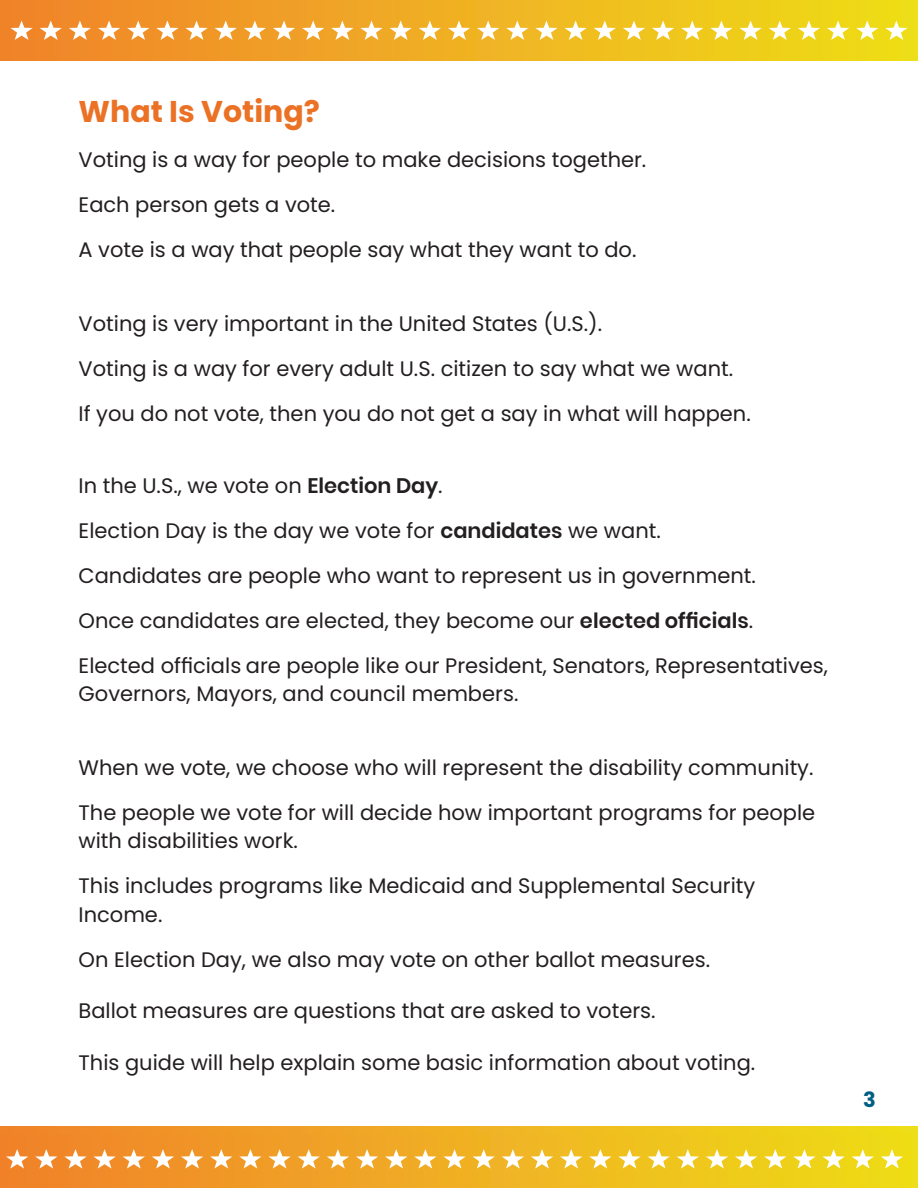
<style>
.page{position:relative;width:918px;height:1188px;background:#fff}
.page>*{position:absolute;margin:0;border:0;box-sizing:border-box;transform-origin:0 0}
.Title_-ORANGE{font:700 30px "Poppins";color:#eb7125}
.t1{font:21px/28.5px "Poppins";color:#231f20}
.Paragraph_Style_1{font:700 21px "Poppins";color:#015e84}
.s1{font-weight:600}
</style>
<div class="page">
<div style="left:0;top:0;width:918px;height:60px;background:linear-gradient(to right,#f1822c,#eedf17)"></div>
<svg style="left:10px;top:21px;width:23px;height:19px"></svg>
<svg style="left:40px;top:21px;width:22px;height:19px"></svg>
<svg style="left:69px;top:21px;width:22px;height:19px"></svg>
<svg style="left:98px;top:21px;width:22px;height:19px"></svg>
<svg style="left:127px;top:21px;width:22px;height:19px"></svg>
<svg style="left:156px;top:21px;width:23px;height:19px"></svg>
<svg style="left:185px;top:21px;width:23px;height:19px"></svg>
<svg style="left:215px;top:21px;width:22px;height:19px"></svg>
<svg style="left:244px;top:21px;width:22px;height:19px"></svg>
<svg style="left:273px;top:21px;width:22px;height:19px"></svg>
<svg style="left:302px;top:21px;width:22px;height:19px"></svg>
<svg style="left:331px;top:21px;width:23px;height:19px"></svg>
<svg style="left:360px;top:21px;width:23px;height:19px"></svg>
<svg style="left:390px;top:21px;width:22px;height:19px"></svg>
<svg style="left:419px;top:21px;width:22px;height:19px"></svg>
<svg style="left:448px;top:21px;width:22px;height:19px"></svg>
<svg style="left:477px;top:21px;width:22px;height:19px"></svg>
<svg style="left:506px;top:21px;width:22px;height:19px"></svg>
<svg style="left:535px;top:21px;width:23px;height:19px"></svg>
<svg style="left:564px;top:21px;width:23px;height:19px"></svg>
<svg style="left:594px;top:21px;width:22px;height:19px"></svg>
<svg style="left:623px;top:21px;width:22px;height:19px"></svg>
<svg style="left:739px;top:21px;width:23px;height:19px"></svg>
<svg style="left:652px;top:21px;width:22px;height:19px"></svg>
<svg style="left:681px;top:21px;width:22px;height:19px"></svg>
<svg style="left:710px;top:21px;width:23px;height:19px"></svg>
<svg style="left:769px;top:21px;width:22px;height:19px"></svg>
<svg style="left:798px;top:21px;width:22px;height:19px"></svg>
<svg style="left:827px;top:21px;width:22px;height:19px"></svg>
<svg style="left:856px;top:21px;width:22px;height:19px"></svg>
<svg style="left:885px;top:21px;width:23px;height:19px"></svg>
<div style="left:0;top:1127px;width:918px;height:60px;background:linear-gradient(to right,#f1822c,#eedf17)"></div>
<div style="left:0;top:1134px;width:918px;height:54px;background:linear-gradient(to right,#f1812c,#efde18)"></div>
<svg style="left:6px;top:1147px;width:902px;height:22px"></svg>
<p class="Title_-ORANGE" style="left:79px;top:94px;width:243px">What Is Voting?</p>
<p class="t1" style="left:79px;top:146px;width:569px">Voting is a way for people to make decisions together.</p>
<p class="t1" style="left:79px;top:191px;width:258px">Each person gets a vote.</p>
<p class="t1" style="left:79px;top:236px;width:559px">A vote is a way that people say what they want to do.</p>
<p class="t1" style="left:79px;top:309px;width:525px">Voting is very important in the United States (U.S.).</p>
<p class="t1" style="left:79px;top:354px;width:656px">Voting is a way for every adult U.S. citizen to say what we want.</p>
<p class="t1" style="left:79px;top:399px;width:674px">If you do not vote, then you do not get a say in what will happen.</p>
<p class="t1" style="left:79px;top:471px;width:366px">In the U.S., we vote on <span class="s1">Election Day</span>.</p>
<p class="t1" style="left:79px;top:516px;width:584px">Election Day is the day we vote for <span class="s1">candidates</span> we want.</p>
<p class="t1" style="left:79px;top:561px;width:679px">Candidates are people who want to represent us in government.</p>
<p class="t1" style="left:79px;top:606px;width:676px">Once candidates are elected, they become our <span class="s1">elected officials</span>.</p>
<p class="t1" style="left:79px;top:651px;width:751px">Elected officials are people like our President, Senators, Representatives,<br>Governors, Mayors, and council members.</p>
<p class="t1" style="left:79px;top:753px;width:736px">When we vote, we choose who will represent the disability community.</p>
<p class="t1" style="left:79px;top:798px;width:738px">The people we vote for will decide how important programs for people with disabilities work.</p>
<p class="t1" style="left:79px;top:872px;width:678px">This includes programs like Medicaid and Supplemental Security<br>Income.</p>
<p class="t1" style="left:79px;top:945px;width:633px">On Election Day, we also may vote on other ballot measures.</p>
<p class="t1" style="left:79px;top:997px;width:579px">Ballot measures are questions that are asked to voters.</p>
<p class="t1" style="left:79px;top:1049px;width:678px">This guide will help explain some basic information about voting.</p>
<p class="Paragraph_Style_1" style="left:863px;top:1088px;width:14px">3</p>
</div>
